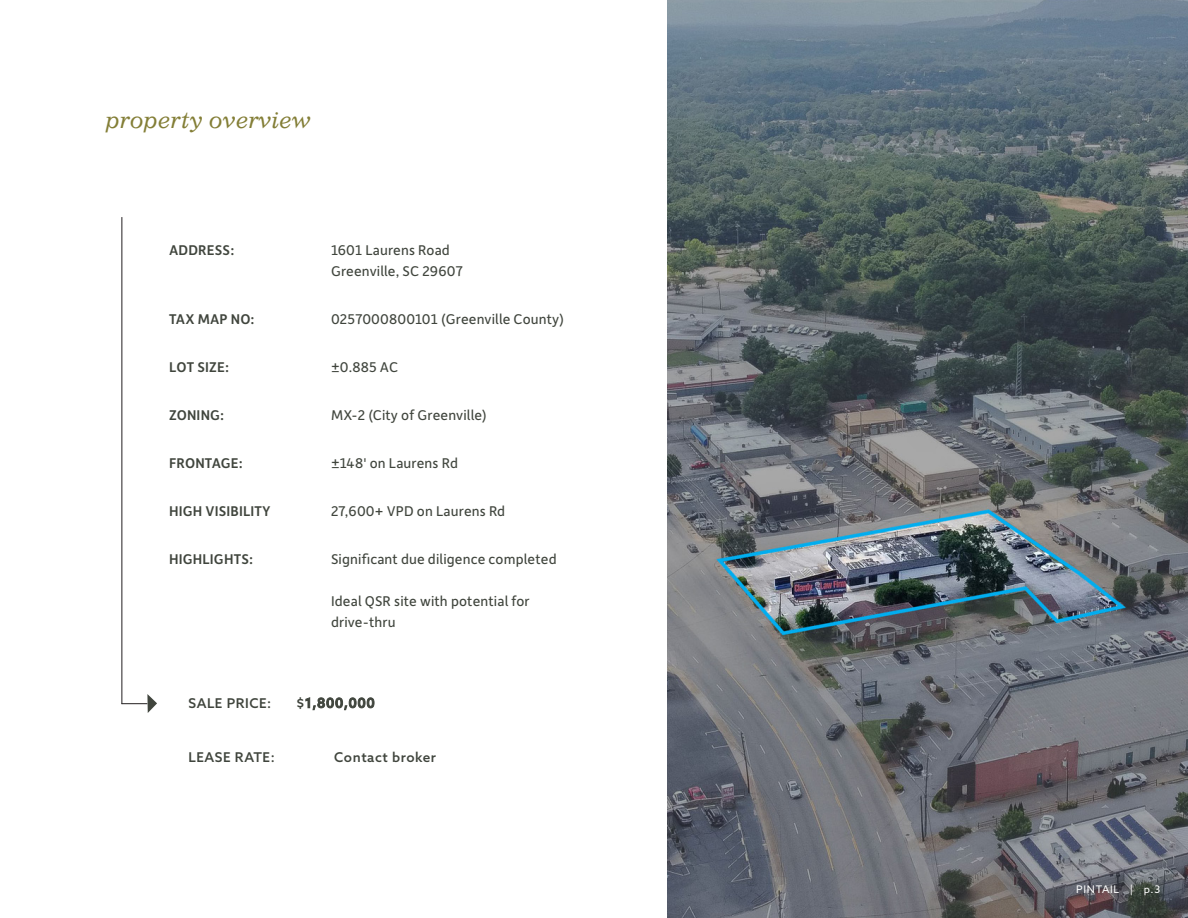
<style>
.page{position:relative;width:1188px;height:918px;background:#fff}
.page>*{position:absolute;margin:0;border:0;box-sizing:border-box;transform-origin:0 0}
.t1{font:italic 22.5px "Impressum Std";letter-spacing:.01em;color:#837e36}
.t2{font:15px/21px "Depot New";letter-spacing:.01em;color:#40453d}
.t3{font:500 15px "Depot New";letter-spacing:.01em;color:#40453d}
.t4{font:500 13.5px "Azo Sans";letter-spacing:.04em;color:#40453d}
.t5{font:10.5px "Azo Sans";letter-spacing:.07em;color:#fff}
</style>
<div class="page">
<img style="left:667px;top:0;width:521px;height:918px">
<hr style="left:122px;top:217px;width:1px;height:487px;background:#231f20">
<svg style="left:122px;top:694px;width:35px;height:19px"></svg>
<p class="t1" style="left:106px;top:106px;width:206px">property overview</p>
<p class="t3" style="left:169px;top:241px;width:67px">ADDRESS:</p>
<p class="t2" style="left:331px;top:239px;width:133px">1601 Laurens Road<br>Greenville, SC 29607</p>
<p class="t3" style="left:169px;top:310px;width:87px">TAX MAP NO:</p>
<p class="t2" style="left:331px;top:308px;width:235px">0257000800101 (Greenville County)</p>
<p class="t3" style="left:169px;top:358px;width:62px">LOT SIZE:</p>
<p class="t2" style="left:331px;top:356px;width:69px">±0.885 AC</p>
<p class="t3" style="left:169px;top:406px;width:57px">ZONING:</p>
<p class="t2" style="left:331px;top:404px;width:157px">MX-2 (City of Greenville)</p>
<p class="t3" style="left:169px;top:454px;width:75px">FRONTAGE:</p>
<p class="t2" style="left:331px;top:452px;width:129px">±148' on Laurens Rd</p>
<p class="t3" style="left:169px;top:502px;width:103px">HIGH VISIBILITY</p>
<p class="t2" style="left:331px;top:500px;width:176px">27,600+ VPD on Laurens Rd</p>
<p class="t3" style="left:169px;top:550px;width:86px">HIGHLIGHTS:</p>
<p class="t2" style="left:331px;top:548px;width:227px">Significant due diligence completed</p>
<p class="t2" style="left:331px;top:590px;width:200px">Ideal QSR site with potential for drive-thru</p>
<p class="t4" style="left:188px;top:694px;width:84px">SALE PRICE:</p>
<p class="t4" style="left:296px;top:694px;width:80px">$1,800,000</p>
<p class="t4" style="left:188px;top:749px;width:88px">LEASE RATE:</p>
<p class="t4" style="left:334px;top:749px;width:103px">Contact broker</p>
<p class="t5" style="left:1076px;top:882px;width:86px">PINTAIL | p.3</p>
</div>
